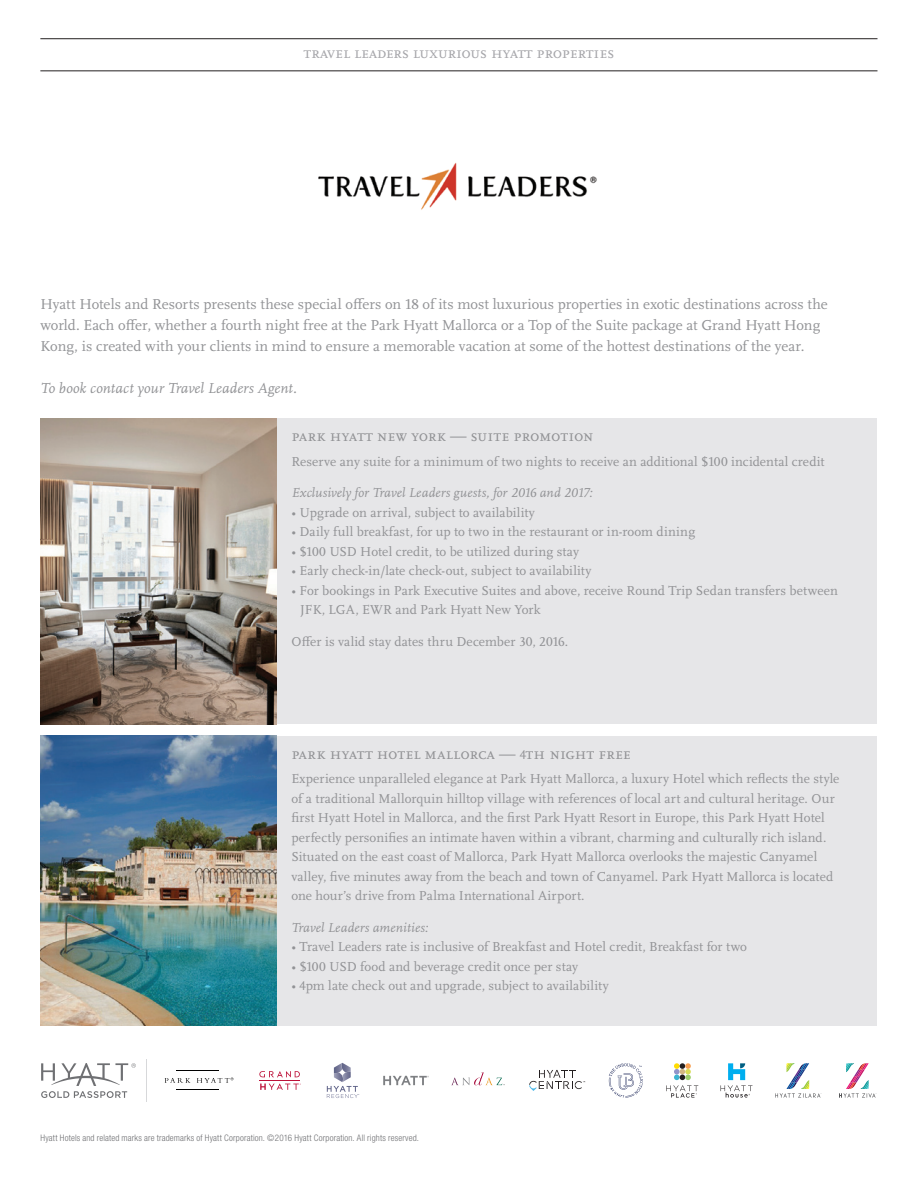
<style>
.page{position:relative;width:918px;height:1188px;background:#fff}
.page>*{position:absolute;margin:0;border:0;box-sizing:border-box;transform-origin:0 0}
.t1{font:16.5px "Scala OT";letter-spacing:.005em;color:#919295}
.t2{font:16.5px "Scala OT";color:#a6a6aa}
.t3{font:15px/21px "Scala OT";letter-spacing:-.005em;color:#919295}
.t4{font:italic 15px "Scala OT";letter-spacing:.005em;color:#919295}
.t5{font:13.5px/19.5px "Scala OT";color:#919295}
.t6{font:italic 13.5px "Scala OT";letter-spacing:.015em;color:#919295}
.t7{font:300 condensed 9px "Helvetica Neue LT Std";letter-spacing:.02em;color:#6f7073}
.s1{font-size:13.5px}
</style>
<div class="page">
<hr style="left:40px;top:38px;width:837px;height:1px;background:#231f20">
<hr style="left:40px;top:70px;width:837px;height:1px;background:#231f20">
<svg style="left:41px;top:1063px;width:95px;height:35px"></svg>
<hr style="left:146px;top:1059px;width:1px;height:42px;background:#d7d8da">
<svg style="left:451px;top:1072px;width:54px;height:13px"></svg>
<svg style="left:666px;top:1063px;width:32px;height:35px"></svg>
<svg style="left:721px;top:1063px;width:32px;height:35px"></svg>
<svg style="left:383px;top:1076px;width:46px;height:9px"></svg>
<svg style="left:165px;top:1078px;width:26px;height:5px"></svg>
<hr style="left:176px;top:1071px;width:42px;height:1px;background:#000">
<hr style="left:176px;top:1090px;width:42px;height:1px;background:#000">
<svg style="left:197px;top:1077px;width:37px;height:6px"></svg>
<svg style="left:609px;top:1063px;width:34px;height:35px"></svg>
<svg style="left:259px;top:1071px;width:42px;height:19px"></svg>
<svg style="left:529px;top:1070px;width:56px;height:21px"></svg>
<svg style="left:327px;top:1063px;width:33px;height:35px"></svg>
<svg style="left:775px;top:1063px;width:46px;height:35px"></svg>
<svg style="left:839px;top:1063px;width:37px;height:35px"></svg>
<img style="left:318px;top:162px;width:279px;height:48px">
<div style="left:40px;top:736px;width:837px;height:290px;background:#e6e6e8"></div>
<img style="left:40px;top:736px;width:237px;height:290px">
<div style="left:41px;top:419px;width:836px;height:305px;background:#e6e6e8"></div>
<img style="left:40px;top:419px;width:237px;height:305px">
<p class="t2" style="left:304px;top:44px;width:312px">travel leaders luxurious hyatt properties</p>
<p class="t3" style="left:40px;top:294px;width:789px">Hyatt Hotels and Resorts presents these special offers on 18 of its most luxurious properties in exotic destinations across the world. Each offer, whether a fourth night free at the Park Hyatt Mallorca or a Top of the Suite package at Grand Hyatt Hong<br>Kong, is created with your clients in mind to ensure a memorable vacation at some of the hottest destinations of the year.</p>
<p class="t4" style="left:40px;top:380px;width:258px">To book contact your Travel Leaders Agent.</p>
<p class="t1" style="left:291px;top:427px;width:304px">park hyatt new york — suite promotion</p>
<p class="t5" style="left:291px;top:452px;width:535px">Reserve any suite for a minimum of two nights to receive an additional $100 incidental credit</p>
<p class="t6" style="left:291px;top:486px;width:303px">Exclusively for Travel Leaders guests, for 2016 and 2017:</p>
<p class="t5" style="left:291px;top:503px;width:245px">• Upgrade on arrival, subject to availability</p>
<p class="t5" style="left:291px;top:523px;width:405px">• Daily full breakfast, for up to two in the restaurant or in-room dining</p>
<p class="t5" style="left:291px;top:542px;width:289px">• $100 USD Hotel credit, to be utilized during stay</p>
<p class="t5" style="left:291px;top:562px;width:302px">• Early check-in/late check-out, subject to availability</p>
<p class="t5" style="left:300px;top:581px;width:539px;text-indent:-9px">• For bookings in Park Executive Suites and above, receive Round Trip Sedan transfers between<br>JFK, LGA, EWR and Park Hyatt New York</p>
<p class="t5" style="left:291px;top:632px;width:278px">Offer is valid stay dates thru December 30, 2016.</p>
<p class="t1" style="left:291px;top:745px;width:341px">park hyatt hotel mallorca — <span class="s1">4</span>th night free</p>
<p class="t5" style="left:291px;top:770px;width:550px">Experience unparalleled elegance at Park Hyatt Mallorca, a luxury Hotel which reflects the style of a traditional Mallorquin hilltop village with references of local art and cultural heritage. Our first Hyatt Hotel in Mallorca, and the first Park Hyatt Resort in Europe, this Park Hyatt Hotel perfectly personifies an intimate haven within a vibrant, charming and culturally rich island.<br>Situated on the east coast of Mallorca, Park Hyatt Mallorca overlooks the majestic Canyamel valley, five minutes away from the beach and town of Canyamel. Park Hyatt Mallorca is located one hour’s drive from Palma International Airport.</p>
<p class="t6" style="left:291px;top:920px;width:139px">Travel Leaders amenities:</p>
<p class="t5" style="left:291px;top:938px;width:457px">• Travel Leaders rate is inclusive of Breakfast and Hotel credit, Breakfast for two</p>
<p class="t5" style="left:291px;top:957px;width:288px">• $100 USD food and beverage credit once per stay</p>
<p class="t5" style="left:291px;top:977px;width:319px">• 4pm late check out and upgrade, subject to availability</p>
<p class="t7" style="left:41px;top:1133px;width:380px">Hyatt Hotels and related marks are trademarks of Hyatt Corporation. ©2016 Hyatt Corporation. All rights reserved.</p>
</div>
